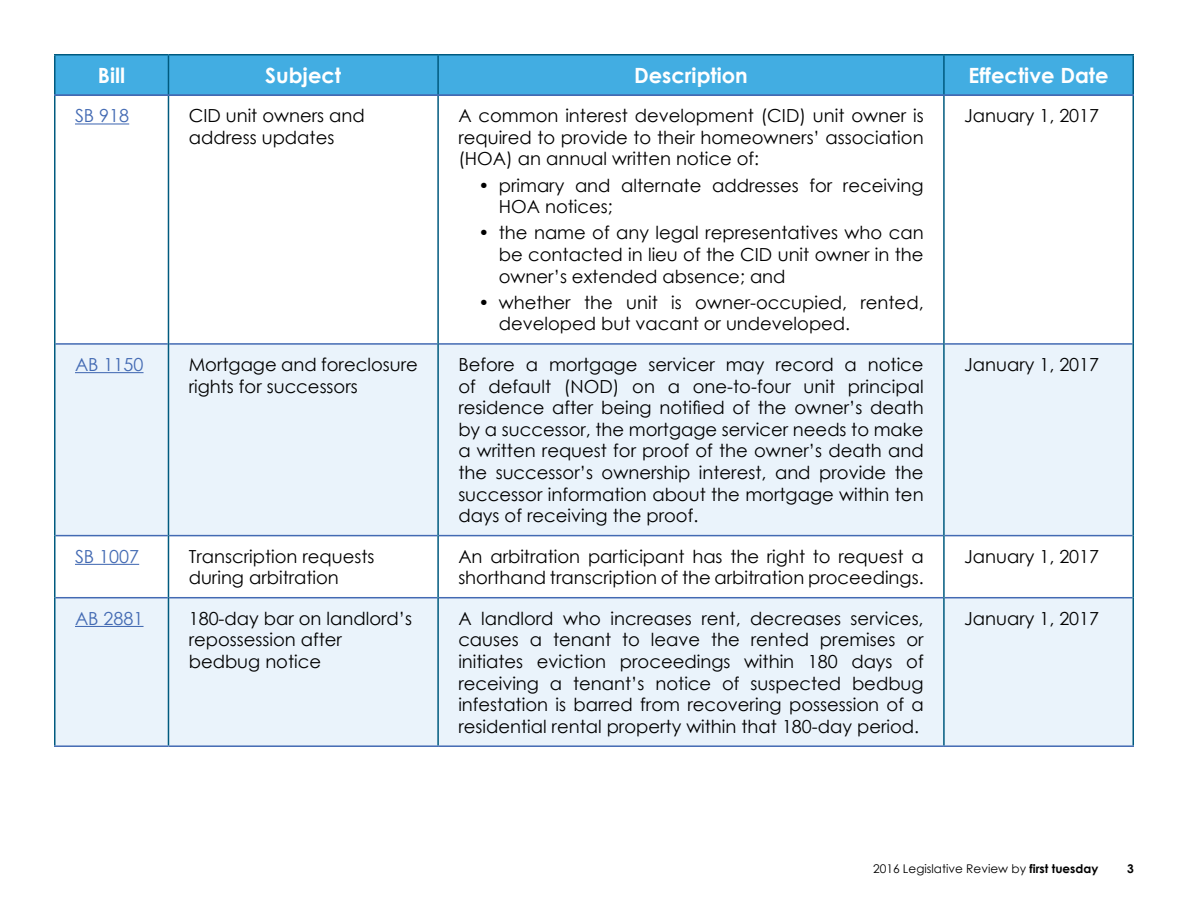
<style>
.page{position:relative;width:1188px;height:918px;background:#fff}
.page>*{position:absolute;margin:0;border:0;box-sizing:border-box;transform-origin:0 0}
.t1{font:700 21px "Century Gothic";color:#fff}
.t2{font:18px/21.6px "Century Gothic";color:#000}
.t3{font:18px "Century Gothic";color:#436ab3}
.t4{font:12px "Century Gothic";color:#000}
.t5{font:700 12px "Century Gothic";color:#000}
.s1{font-weight:700}
</style>
<div class="page">
<div style="left:55px;top:56px;width:1077px;height:38px;background:#42ade2"></div>
<hr style="left:54px;top:54px;width:114px;height:2px;background:#005a7f">
<hr style="left:54px;top:56px;width:1px;height:38px;background:#005a7f">
<hr style="left:168px;top:54px;width:270px;height:2px;background:#005a7f">
<hr style="left:168px;top:56px;width:1px;height:38px;background:#005a7f">
<hr style="left:438px;top:54px;width:506px;height:2px;background:#005a7f">
<hr style="left:437px;top:56px;width:2px;height:38px;background:#005a7f">
<hr style="left:944px;top:54px;width:190px;height:2px;background:#005a7f">
<hr style="left:943px;top:56px;width:2px;height:38px;background:#005a7f">
<hr style="left:1132px;top:56px;width:2px;height:38px;background:#005a7f">
<svg style="left:56px;top:345px;width:1076px;height:400px;fill:#eaf3fb"></svg>
<hr style="left:54px;top:94px;width:114px;height:2px;background:#436ab3">
<hr style="left:168px;top:94px;width:270px;height:2px;background:#436ab3">
<hr style="left:438px;top:94px;width:506px;height:2px;background:#436ab3">
<hr style="left:944px;top:94px;width:190px;height:2px;background:#436ab3">
<hr style="left:56px;top:343px;width:112px;height:2px;background:#436ab3">
<hr style="left:169px;top:343px;width:268px;height:2px;background:#436ab3">
<hr style="left:439px;top:343px;width:504px;height:2px;background:#436ab3">
<hr style="left:945px;top:343px;width:188px;height:2px;background:#436ab3">
<hr style="left:56px;top:535px;width:112px;height:1px;background:#436ab3">
<hr style="left:169px;top:535px;width:268px;height:1px;background:#436ab3">
<hr style="left:439px;top:535px;width:504px;height:1px;background:#436ab3">
<hr style="left:945px;top:535px;width:188px;height:1px;background:#436ab3">
<hr style="left:56px;top:597px;width:112px;height:1px;background:#436ab3">
<hr style="left:169px;top:597px;width:268px;height:1px;background:#436ab3">
<hr style="left:439px;top:597px;width:504px;height:1px;background:#436ab3">
<hr style="left:945px;top:597px;width:188px;height:1px;background:#436ab3">
<hr style="left:54px;top:745px;width:114px;height:2px;background:#436ab3">
<hr style="left:168px;top:745px;width:270px;height:2px;background:#436ab3">
<hr style="left:438px;top:745px;width:506px;height:2px;background:#436ab3">
<hr style="left:944px;top:745px;width:190px;height:2px;background:#436ab3">
<hr style="left:54px;top:96px;width:2px;height:248px;background:#005a7f">
<hr style="left:168px;top:96px;width:1px;height:248px;background:#005a7f">
<hr style="left:437px;top:96px;width:2px;height:248px;background:#005a7f">
<hr style="left:943px;top:96px;width:2px;height:248px;background:#005a7f">
<hr style="left:1132px;top:96px;width:2px;height:248px;background:#005a7f">
<hr style="left:54px;top:344px;width:2px;height:192px;background:#005a7f">
<hr style="left:168px;top:344px;width:1px;height:192px;background:#005a7f">
<hr style="left:437px;top:344px;width:2px;height:192px;background:#005a7f">
<hr style="left:943px;top:344px;width:2px;height:192px;background:#005a7f">
<hr style="left:1132px;top:344px;width:2px;height:192px;background:#005a7f">
<hr style="left:54px;top:536px;width:2px;height:62px;background:#005a7f">
<hr style="left:168px;top:536px;width:1px;height:62px;background:#005a7f">
<hr style="left:437px;top:536px;width:2px;height:62px;background:#005a7f">
<hr style="left:943px;top:536px;width:2px;height:62px;background:#005a7f">
<hr style="left:1132px;top:536px;width:2px;height:62px;background:#005a7f">
<hr style="left:54px;top:598px;width:2px;height:147px;background:#005a7f">
<hr style="left:168px;top:598px;width:1px;height:147px;background:#005a7f">
<hr style="left:437px;top:598px;width:2px;height:147px;background:#005a7f">
<hr style="left:943px;top:598px;width:2px;height:147px;background:#005a7f">
<hr style="left:1132px;top:598px;width:2px;height:147px;background:#005a7f">
<hr style="left:75px;top:123px;width:54px;height:2px;background:#436ab3">
<hr style="left:75px;top:372px;width:69px;height:1px;background:#436ab3">
<hr style="left:75px;top:564px;width:64px;height:1px;background:#436ab3">
<hr style="left:75px;top:626px;width:69px;height:1px;background:#436ab3">
<p class="t1" style="left:98px;top:59px;width:29px">Bill</p>
<p class="t1" style="left:265px;top:59px;width:78px">Subject</p>
<p class="t1" style="left:634px;top:59px;width:115px">Description</p>
<p class="t1" style="left:968px;top:59px;width:142px">Effective Date</p>
<p class="t3" style="left:75px;top:103px;width:56px">SB 918</p>
<p class="t2" style="left:189px;top:105px;width:178px">CID unit owners and address updates</p>
<p class="t2" style="left:458px;top:105px;width:467px;text-align:justify">A common interest development (CID) unit owner is required to provide to their homeowners’ association (HOA) an annual written notice of:</p>
<p class="t2" style="left:499px;top:174px;width:426px;text-indent:-20px">• primary and alternate addresses for receiving<br>HOA notices;</p>
<p class="t2" style="left:499px;top:222px;width:426px;text-align:justify;text-indent:-20px">• the name of any legal representatives who can be contacted in lieu of the CID unit owner in the owner’s extended absence; and</p>
<p class="t2" style="left:499px;top:291px;width:426px;text-indent:-20px">• whether the unit is owner-occupied, rented, developed but vacant or undeveloped.</p>
<p class="t2" style="left:964px;top:105px;width:137px">January 1, 2017</p>
<p class="t3" style="left:75px;top:352px;width:70px">AB 1150</p>
<p class="t2" style="left:189px;top:353px;width:231px">Mortgage and foreclosure rights for successors</p>
<p class="t2" style="left:458px;top:353px;width:467px;text-align:justify">Before a mortgage servicer may record a notice of default (NOD) on a one-to-four unit principal residence after being notified of the owner’s death by a successor, the mortgage servicer needs to make a written request for proof of the owner’s death and the successor’s ownership interest, and provide the successor information about the mortgage within ten days of receiving the proof.</p>
<p class="t2" style="left:964px;top:353px;width:137px">January 1, 2017</p>
<p class="t3" style="left:75px;top:544px;width:66px">SB 1007</p>
<p class="t2" style="left:189px;top:545px;width:187px">Transcription requests during arbitration</p>
<p class="t2" style="left:458px;top:545px;width:467px">An arbitration participant has the right to request a shorthand transcription of the arbitration proceedings.</p>
<p class="t2" style="left:964px;top:545px;width:137px">January 1, 2017</p>
<p class="t3" style="left:75px;top:606px;width:70px">AB 2881</p>
<p class="t2" style="left:189px;top:607px;width:225px">180-day bar on landlord’s repossession after bedbug notice</p>
<p class="t2" style="left:458px;top:607px;width:467px;text-align:justify">A landlord who increases rent, decreases services, causes a tenant to leave the rented premises or initiates eviction proceedings within 180 days of receiving a tenant’s notice of suspected bedbug infestation is barred from recovering possession of a residential rental property within that 180-day period.</p>
<p class="t2" style="left:964px;top:607px;width:137px">January 1, 2017</p>
<p class="t4" style="left:873px;top:860px;width:227px">2016 Legislative Review by <span class="s1">first tuesday</span></p>
<p class="t5" style="left:1127px;top:859px;width:8px">3</p>
</div>
